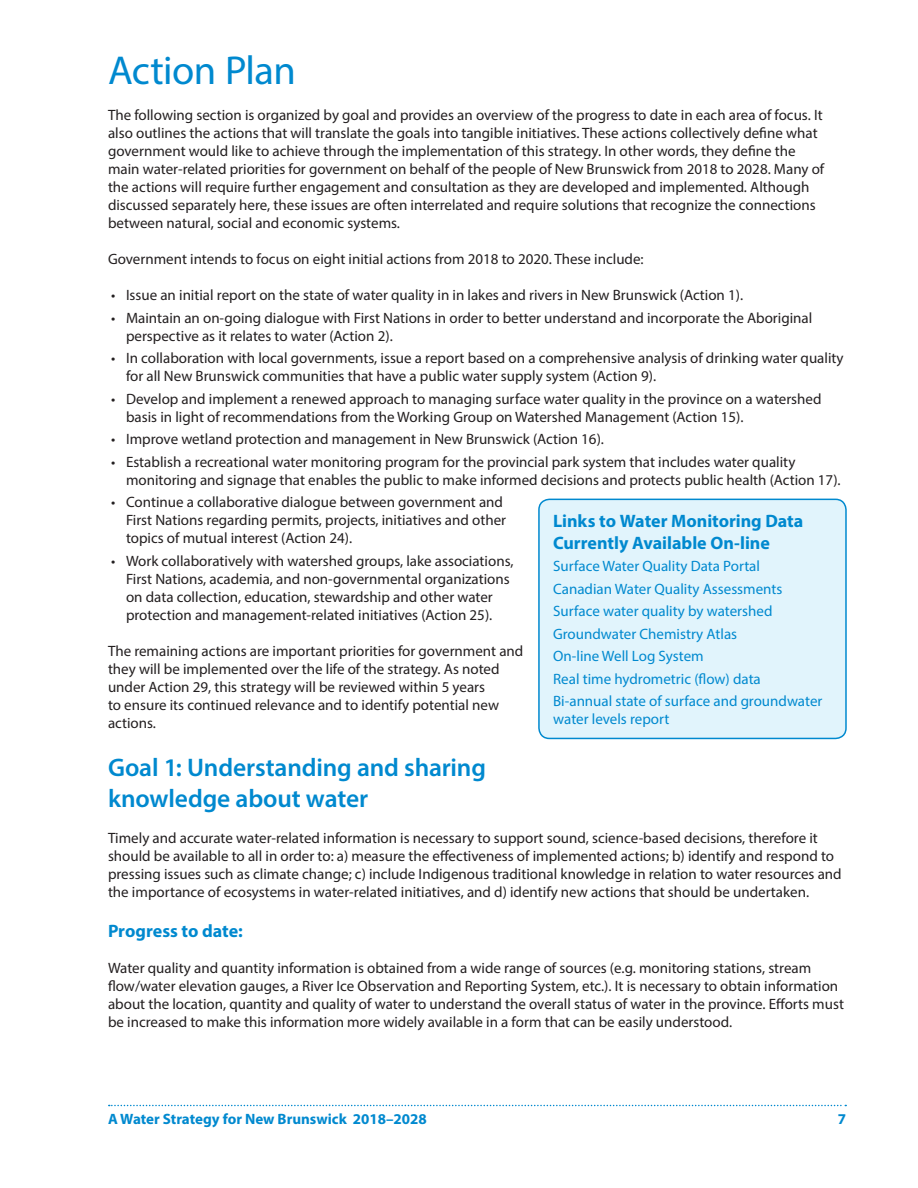
<style>
.page{position:relative;width:918px;height:1188px;background:#fff}
.page>*{position:absolute;margin:0;border:0;box-sizing:border-box;transform-origin:0 0}
.Heading_1{font:40.5px "Myriad Pro";letter-spacing:-.015em;color:#0089cf}
.Heading_2{font:600 25.5px/30.6px "Myriad Pro";letter-spacing:-.005em;color:#0089cf}
.Heading_3{font:700 18px/21.6px "Myriad Pro";color:#0089cf}
.text{font:15px/18px "Myriad Pro";color:#231f20}
.text-2{font:15px/18px "Myriad Pro";color:#0089cf}
.t1{font:700 15px "Myriad Pro";color:#0089cf}
</style>
<div class="page">
<svg style="left:109px;top:1105px;width:737px;height:1px"></svg>
<div style="left:539px;top:499px;width:307px;height:239px;background:#e1f4fc;border-radius:10px"></div>
<div style="left:538px;top:499px;width:309px;height:240px;border:2px solid #0089cf;border-radius:10px"></div>
<h1 class="Heading_1" style="left:108px;top:46px;width:189px">Action Plan</h1>
<p class="text" style="left:108px;top:106px;width:718px">The following section is organized by goal and provides an overview of the progress to date in each area of focus. It also outlines the actions that will translate the goals into tangible initiatives. These actions collectively define what government would like to achieve through the implementation of this strategy. In other words, they define the main water-related priorities for government on behalf of the people of New Brunswick from 2018 to 2028. Many of the actions will require further engagement and consultation as they are developed and implemented. Although discussed separately here, these issues are often interrelated and require solutions that recognize the connections between natural, social and economic systems.</p>
<p class="text" style="left:108px;top:250px;width:537px">Government intends to focus on eight initial actions from 2018 to 2020. These include:</p>
<p class="text" style="left:111px;top:286px;width:634px">• Issue an initial report on the state of water quality in in lakes and rivers in New Brunswick (Action 1).</p>
<p class="text" style="left:126px;top:309px;width:688px;text-indent:-15px">• Maintain an on-going dialogue with First Nations in order to better understand and incorporate the Aboriginal perspective as it relates to water (Action 2).</p>
<p class="text" style="left:126px;top:349px;width:719px;text-indent:-15px">• In collaboration with local governments, issue a report based on a comprehensive analysis of drinking water quality for all New Brunswick communities that have a public water supply system (Action 9).</p>
<p class="text" style="left:126px;top:390px;width:697px;text-indent:-15px">• Develop and implement a renewed approach to managing surface water quality in the province on a watershed basis in light of recommendations from the Working Group on Watershed Management (Action 15).</p>
<p class="text" style="left:111px;top:430px;width:495px">• Improve wetland protection and management in New Brunswick (Action 16).</p>
<p class="text" style="left:126px;top:453px;width:716px;text-indent:-15px">• Establish a recreational water monitoring program for the provincial park system that includes water quality monitoring and signage that enables the public to make informed decisions and protects public health (Action 17).</p>
<p class="text" style="left:126px;top:493px;width:382px;text-indent:-15px">• Continue a collaborative dialogue between government and<br>First Nations regarding permits, projects, initiatives and other topics of mutual interest (Action 24).</p>
<p class="text" style="left:126px;top:552px;width:389px;text-indent:-15px">• Work collaboratively with watershed groups, lake associations, First Nations, academia, and non-governmental organizations on data collection, education, stewardship and other water protection and management-related initiatives (Action 25).</p>
<p class="text" style="left:108px;top:642px;width:417px">The remaining actions are important priorities for government and they will be implemented over the life of the strategy. As noted under Action 29, this strategy will be reviewed within 5 years<br>to ensure its continued relevance and to identify potential new actions.</p>
<h2 class="Heading_2" style="left:108px;top:752px;width:379px">Goal 1: Understanding and sharing knowledge about water</h2>
<p class="text" style="left:108px;top:829px;width:735px">Timely and accurate water-related information is necessary to support sound, science-based decisions, therefore it should be available to all in order to: a) measure the effectiveness of implemented actions; b) identify and respond to pressing issues such as climate change; c) include Indigenous traditional knowledge in relation to water resources and the importance of ecosystems in water-related initiatives, and d) identify new actions that should be undertaken.</p>
<h3 class="Heading_3" style="left:108px;top:919px;width:136px">Progress to date:</h3>
<p class="text" style="left:108px;top:958px;width:737px">Water quality and quantity information is obtained from a wide range of sources (e.g. monitoring stations, stream flow/water elevation gauges, a River Ice Observation and Reporting System, etc.). It is necessary to obtain information about the location, quantity and quality of water to understand the overall status of water in the province. Efforts must be increased to make this information more widely available in a form that can be easily understood.</p>
<h3 class="Heading_3" style="left:553px;top:510px;width:252px">Links to Water Monitoring Data<br>Currently Available On-line</h3>
<p class="text-2" style="left:553px;top:557px;width:208px">Surface Water Quality Data Portal</p>
<p class="text-2" style="left:553px;top:579px;width:231px">Canadian Water Quality Assessments</p>
<p class="text-2" style="left:553px;top:602px;width:221px">Surface water quality by watershed</p>
<p class="text-2" style="left:553px;top:624px;width:186px">Groundwater Chemistry Atlas</p>
<p class="text-2" style="left:553px;top:647px;width:152px">On-line Well Log System</p>
<p class="text-2" style="left:553px;top:669px;width:209px">Real time hydrometric (flow) data</p>
<p class="text-2" style="left:553px;top:692px;width:271px">Bi-annual state of surface and groundwater water levels report</p>
<p class="t1" style="left:108px;top:1109px;width:320px">A Water Strategy for New Brunswick 2018–2028</p>
<p class="t1" style="left:838px;top:1109px;width:10px">7</p>
</div>
